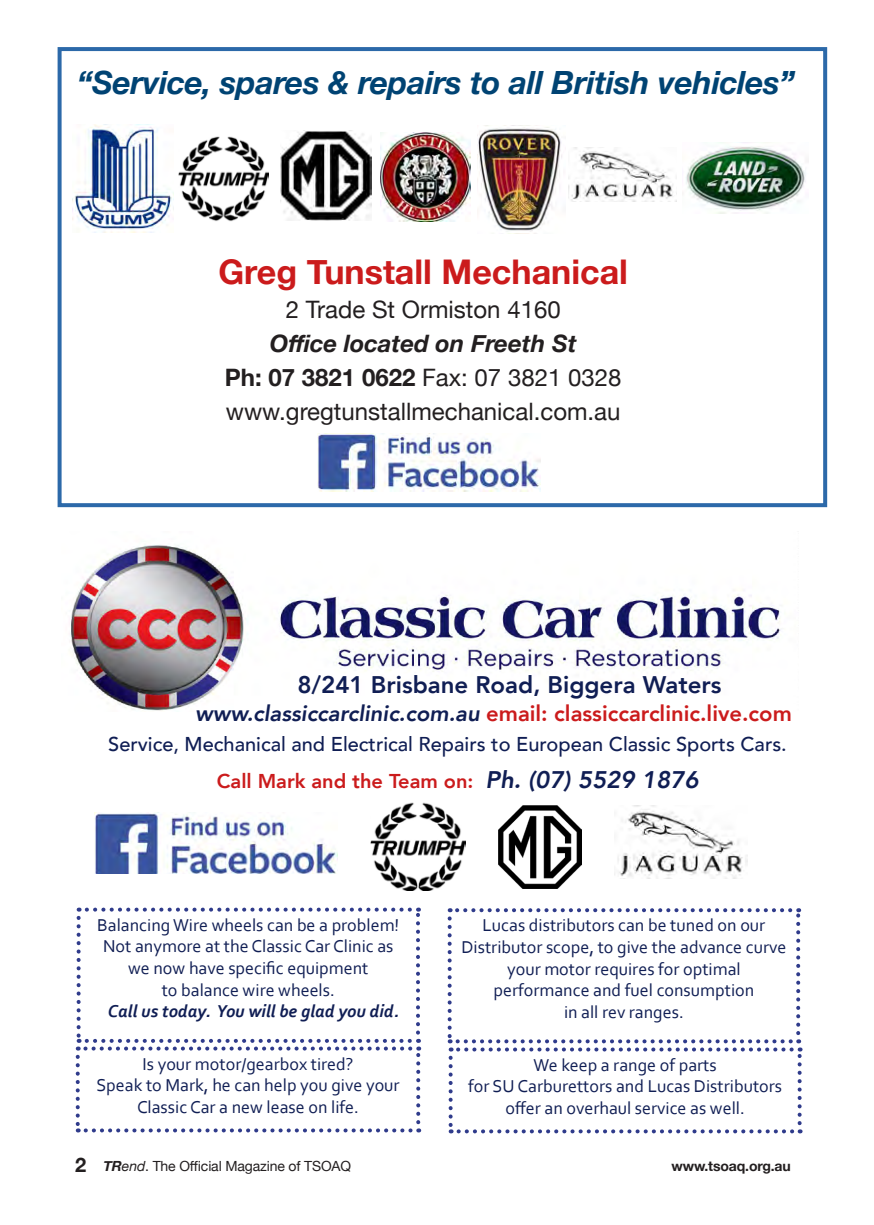
<style>
.page{position:relative;width:874px;height:1225px;background:#fff}
.page>*{position:absolute;margin:0;border:0;box-sizing:border-box;transform-origin:0 0}
.t1{font:700 34px "Helvetica Neue";color:#cb1b1c}
.t2{font:italic 700 32px "Helvetica Neue";letter-spacing:-.01em;color:#004373}
.t3{font:24px "Helvetica Neue";color:#231f20}
.t4{font:italic 700 24px/34px "Helvetica Neue";color:#231f20;text-align:center}
.t5{font:800 24px "Avenir";color:#101e54}
.t6{font:800 22px "Avenir";color:#cb1b1c}
.t7{font:500 20px "Avenir";color:#101e54}
.t8{font:800 20px "Avenir";color:#cb1b1c}
.t9{font:700 20px "Helvetica Neue";color:#231f20}
.t10{font:18px/21.6px "Corbel";color:#101e54;text-align:center}
.t11{font:italic 700 18px "Corbel";color:#101e54}
.t12{font:14px "Helvetica Neue";letter-spacing:-.01em;color:#231f20}
.t13{font:700 14px "Helvetica Neue";letter-spacing:-.01em;color:#231f20}
.s1{font-weight:400;font-style:normal}
.s2{font-weight:700}
.s3{font-style:italic;color:#101e54}
.s4{font-style:italic;font-size:24px;color:#101e54}
.s5{font-weight:700;font-style:italic}
.s6{font-style:italic}
</style>
<div class="page">
<img style="left:370px;top:802px;width:95px;height:89px">
<img style="left:498px;top:806px;width:83px;height:83px">
<img style="left:70px;top:545px;width:711px;height:166px">
<svg style="left:447px;top:908px;width:354px;height:225px"></svg>
<svg style="left:76px;top:907px;width:344px;height:225px"></svg>
<img style="left:614px;top:805px;width:133px;height:73px">
<img style="left:94px;top:812px;width:243px;height:61px">
<img style="left:73px;top:125px;width:101px;height:108px">
<img style="left:477px;top:125px;width:85px;height:107px">
<img style="left:568px;top:148px;width:108px;height:54px">
<img style="left:281px;top:130px;width:90px;height:90px">
<img style="left:682px;top:146px;width:126px;height:67px">
<img style="left:380px;top:132px;width:90px;height:90px">
<img style="left:179px;top:136px;width:89px;height:85px">
<img style="left:317px;top:434px;width:223px;height:57px">
<div style="left:58px;top:47px;width:768px;height:460px;border:4px solid #2c69a9"></div>
<p class="t2" style="left:77px;top:58px;width:719px">“Service, spares &amp; repairs to all British vehicles”</p>
<p class="t1" style="left:218px;top:245px;width:411px">Greg Tunstall Mechanical</p>
<p class="t4" style="left:270px;top:293px;width:308px"><span class="s1">2 Trade St Ormiston 4160<br></span>Office located on Freeth St</p>
<p class="t3" style="left:225px;top:360px;width:398px"><span class="s2">Ph: 07 3821 0622</span> Fax: 07 3821 0328</p>
<p class="t3" style="left:226px;top:394px;width:396px">www.gregtunstallmechanical.com.au</p>
<p class="t5" style="left:297px;top:666px;width:425px">8/241 Brisbane Road, Biggera Waters</p>
<p class="t6" style="left:195px;top:696px;width:597px"><span class="s3">www.classiccarclinic.com.au</span> email: classiccarclinic.live.com</p>
<p class="t7" style="left:108px;top:727px;width:679px">Service, Mechanical and Electrical Repairs to European Classic Sports Cars.</p>
<p class="t8" style="left:217px;top:765px;width:483px">Call Mark and the Team on: <span class="s4">Ph. (07) 5529 1876</span></p>
<p class="t10" style="left:97px;top:913px;width:303px">Balancing Wire wheels can be a problem!<br>Not anymore at the Classic Car Clinic as</p>
<p class="t10" style="left:128px;top:956px;width:242px">we now have specific equipment</p>
<p class="t10" style="left:162px;top:978px;width:174px">to balance wire wheels.</p>
<p class="t11" style="left:108px;top:1000px;width:292px">Call us today. You will be glad you did.</p>
<p class="t10" style="left:142px;top:1052px;width:212px">Is your motor/gearbox tired?</p>
<p class="t10" style="left:96px;top:1074px;width:304px">Speak to Mark, he can help you give your<br>Classic Car a new lease on life.</p>
<p class="t10" style="left:461px;top:914px;width:326px">Lucas distributors can be tuned on our<br>Distributor scope, to give the advance curve your motor requires for optimal</p>
<p class="t10" style="left:493px;top:979px;width:262px">performance and fuel consumption</p>
<p class="t10" style="left:563px;top:1000px;width:121px">in all rev ranges.</p>
<p class="t10" style="left:533px;top:1053px;width:184px">We keep a range of parts</p>
<p class="t10" style="left:468px;top:1075px;width:315px">for SU Carburettors and Lucas Distributors offer an overhaul service as well.</p>
<p class="t9" style="left:75px;top:1149px;width:13px">2</p>
<p class="t12" style="left:103px;top:1155px;width:249px"><span class="s5">TR</span><span class="s6">end</span>. The Official Magazine of TSOAQ</p>
<p class="t13" style="left:671px;top:1154px;width:121px">www.tsoaq.org.au</p>
</div>
